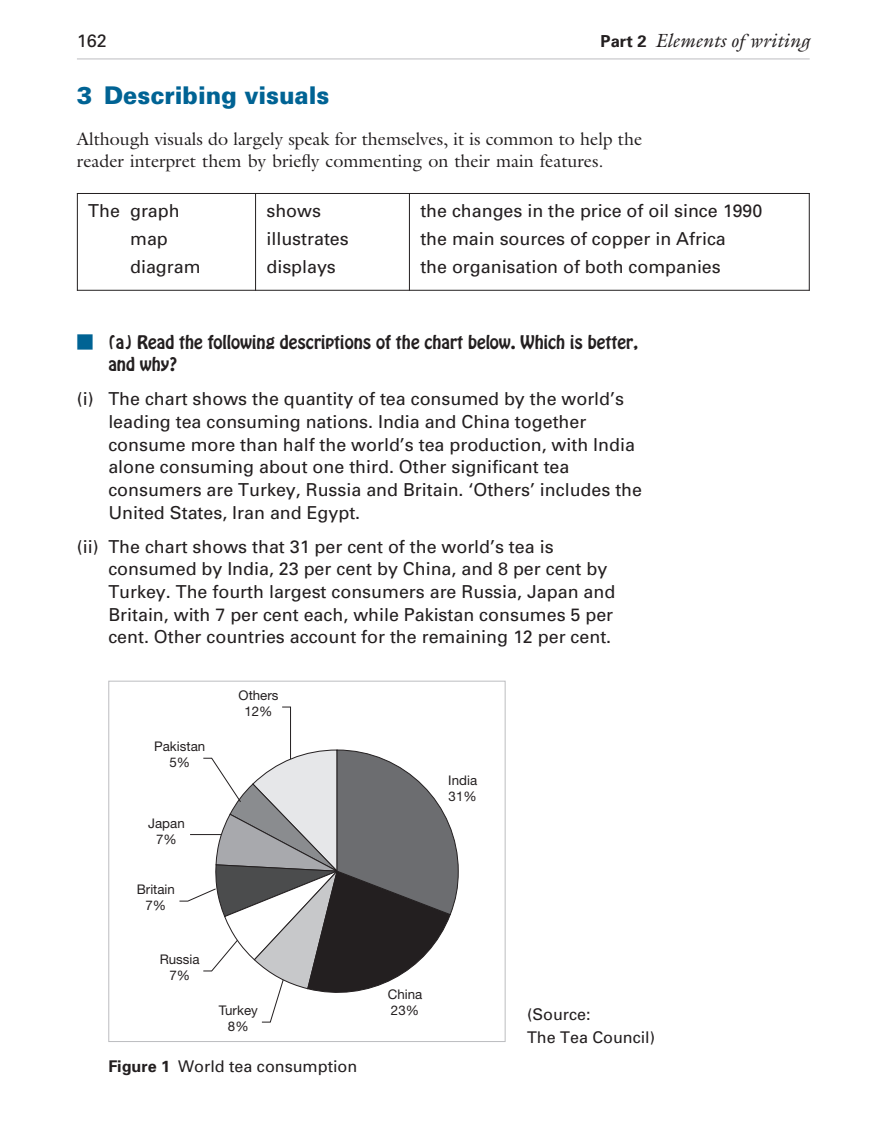
<style>
.page{position:relative;width:883px;height:1134px;background:#fff}
.page>*{position:absolute;margin:0;border:0;box-sizing:border-box;transform-origin:0 0}
.t1{font:900 24.32px "Univers";color:#006394;scale:.95 1}
.t2{font:italic 19.25px "Galliard";color:#231f20}
.t3{font:17.85px/22.6px "Univers";color:#231f20}
.t4{font:17.85px/22.6px "Galliard";color:#231f20}
.t5{font:16.62px/22.6px "Hobo Std";color:#231f20}
.t6{font:16.1px/22.6px "Univers";color:#231f20}
.t7{font:13.3px/15.9px "Helvetica Neue";color:#231f20;text-align:center}
.s1{font-family:"Univers";font-weight:700;font-style:normal;font-size:16.62px}
.s2{color:#006394}
.s3{font-weight:700}
</style>
<div class="page">
<hr style="left:77px;top:58px;width:732px;height:1px;background:#bcbdc0">
<hr style="left:77px;top:193px;width:1px;height:98px;background:#231f20">
<hr style="left:255px;top:193px;width:1px;height:98px;background:#231f20">
<hr style="left:409px;top:193px;width:1px;height:98px;background:#231f20">
<hr style="left:808px;top:193px;width:1px;height:98px;background:#231f20">
<hr style="left:77px;top:193px;width:732px;height:1px;background:#231f20">
<hr style="left:77px;top:290px;width:732px;height:1px;background:#231f20">
<svg style="left:179px;top:706px;width:280px;height:316px"></svg>
<hr style="left:190px;top:834px;width:31px;height:1px;background:#231f20">
<div style="left:108px;top:680px;width:397px;height:361px;border:1px solid #bcbdc0"></div>
<p class="t3" style="left:77px;top:31px;width:31px">162</p>
<p class="t2" style="left:600px;top:33px;width:210px"><span class="s1">Part 2</span> Elements of writing</p>
<h1 class="t1" style="left:77px;top:87px;width:267px">3 Describing visuals</h1>
<p class="t4" style="left:77px;top:129px;width:566px">Although visuals do largely speak for themselves, it is common to help the reader interpret them by briefly commenting on their main features.</p>
<p class="t3" style="left:130px;top:199px;width:72px;line-height:27.8px;text-indent:-42px">The graph map diagram</p>
<p class="t3" style="left:266px;top:199px;width:84px;line-height:27.8px">shows illustrates displays</p>
<p class="t3" style="left:420px;top:199px;width:343px;line-height:27.8px">the changes in the price of oil since 1990 the main sources of copper in Africa<br>the organisation of both companies</p>
<p class="t5" style="left:108px;top:331px;width:531px;text-indent:-31px"><span class="s2">■</span> (a) Read the following descriptions of the chart below. Which is better, and why?</p>
<p class="t3" style="left:108px;top:389px;width:535px;text-indent:-31px">(i) The chart shows the quantity of tea consumed by the world’s leading tea consuming nations. India and China together consume more than half the world’s tea production, with India alone consuming about one third. Other significant tea consumers are Turkey, Russia and Britain. ‘Others’ includes the United States, Iran and Egypt.</p>
<p class="t3" style="left:108px;top:536px;width:508px;text-indent:-31px">(ii) The chart shows that 31 per cent of the world’s tea is consumed by India, 23 per cent by China, and 8 per cent by Turkey. The fourth largest consumers are Russia, Japan and Britain, with 7 per cent each, while Pakistan consumes 5 per cent. Other countries account for the remaining 12 per cent.</p>
<p class="t7" style="left:154px;top:739px;width:52px">Pakistan<br>5%</p>
<p class="t7" style="left:238px;top:688px;width:41px">Others<br>12%</p>
<p class="t7" style="left:148px;top:816px;width:38px">Japan<br>7%</p>
<p class="t7" style="left:137px;top:882px;width:40px">Britain<br>7%</p>
<p class="t7" style="left:160px;top:952px;width:41px">Russia<br>7%</p>
<p class="t7" style="left:219px;top:1003px;width:40px">Turkey<br>8%</p>
<p class="t6" style="left:108px;top:1056px;width:250px"><span class="s3">Figure 1</span> World tea consumption</p>
<p class="t7" style="left:448px;top:773px;width:30px;text-align:left">India<br>31%</p>
<p class="t7" style="left:387px;top:987px;width:36px;text-align:left">China<br>23%</p>
<p class="t6" style="left:527px;top:1004px;width:129px">(Source:<br>The Tea Council)</p>
</div>
